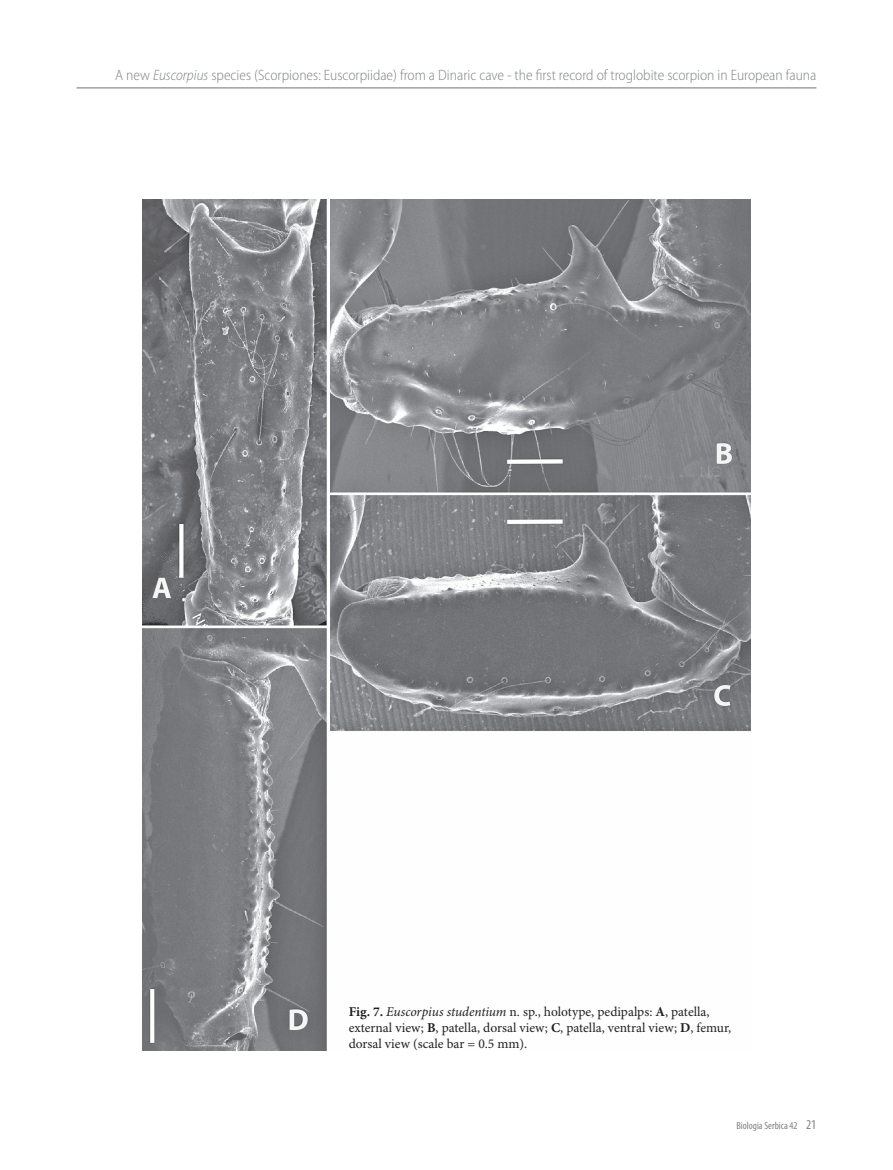
<style>
.page{position:relative;width:893px;height:1170px;background:#fff}
.page>*{position:absolute;margin:0;border:0;box-sizing:border-box;transform-origin:0 0}
.t1{font:300 semi-condensed 15px "Myriad Pro";color:#808285}
.t2{font:13.5px/16.2px "Minion Pro";color:#231f20}
.t3{font:condensed 10.5px "Myriad Pro";color:#808285}
.s1{font-style:italic}
.s2{font-weight:700}
.s3{font-size:13.5px}
</style>
<div class="page">
<hr style="left:77px;top:87px;width:739px;height:1px;background:#808285">
<img style="left:142px;top:199px;width:609px;height:851px">
<p class="t1" style="left:115px;top:67px;width:703px">A new <span class="s1">Euscorpius</span> species (Scorpiones: Euscorpiidae) from a Dinaric cave - the first record of troglobite scorpion in European fauna</p>
<p class="t2" style="left:349px;top:1003px;width:384px"><span class="s2">Fig. 7.</span> <span class="s1">Euscorpius studentium</span> n. sp., holotype, pedipalps: <span class="s2">A</span>, patella, external view; <span class="s2">B</span>, patella, dorsal view; <span class="s2">C</span>, patella, ventral view; <span class="s2">D</span>, femur, dorsal view (scale bar = 0.5 mm).</p>
<p class="t3" style="left:736px;top:1119px;width:81px">Biologia Serbica 42 <span class="s3">21</span></p>
</div>
